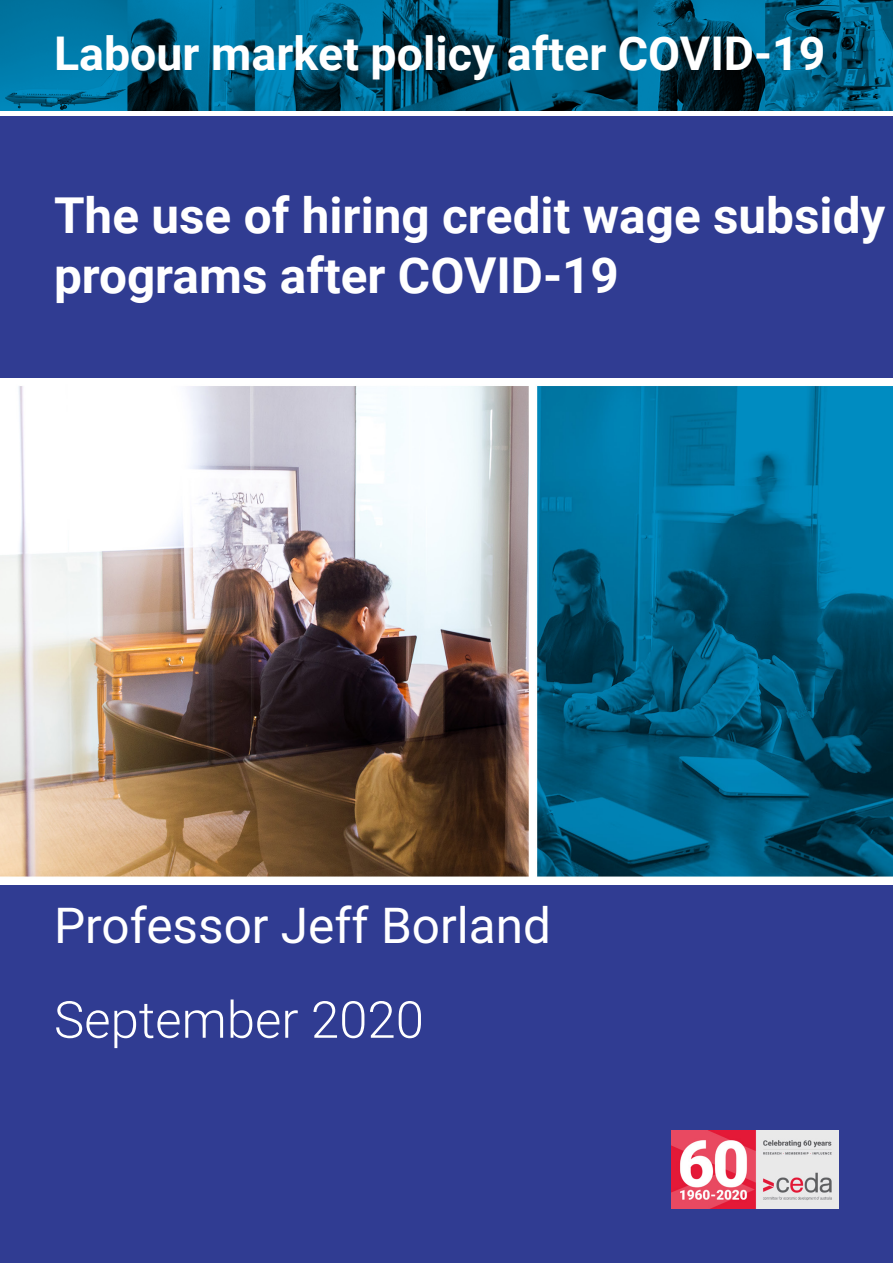
<style>
.page{position:relative;width:893px;height:1263px;background:#303c92}
.page>*{position:absolute;margin:0;border:0;box-sizing:border-box;transform-origin:0 0}
.t1{font:300 51px "Roboto";color:#fff}
.t2{font:700 49.5px/59.4px "Roboto";color:#fff}
.t3{font:49.5px "Roboto";color:#fff}
.t4{font:700 46.5px "Roboto";color:#fff}
</style>
<div class="page">
<img style="left:672px;top:1131px;width:166px;height:78px">
<img style="left:1px;top:378px;width:891px;height:506px">
<svg style="left:0;top:106px;width:893px;height:10px;background:#d4e2e7"></svg>
<img style="left:1px;top:0;width:891px;height:110px">
<p class="t4" style="left:54px;top:21px;width:773px">Labour market policy after COVID-19</p>
<p class="t2" style="left:54px;top:184px;width:833px">The use of hiring credit wage subsidy programs after COVID-19</p>
<p class="t3" style="left:54px;top:891px;width:499px">Professor Jeff Borland</p>
<p class="t1" style="left:54px;top:984px;width:371px">September 2020</p>
</div>
